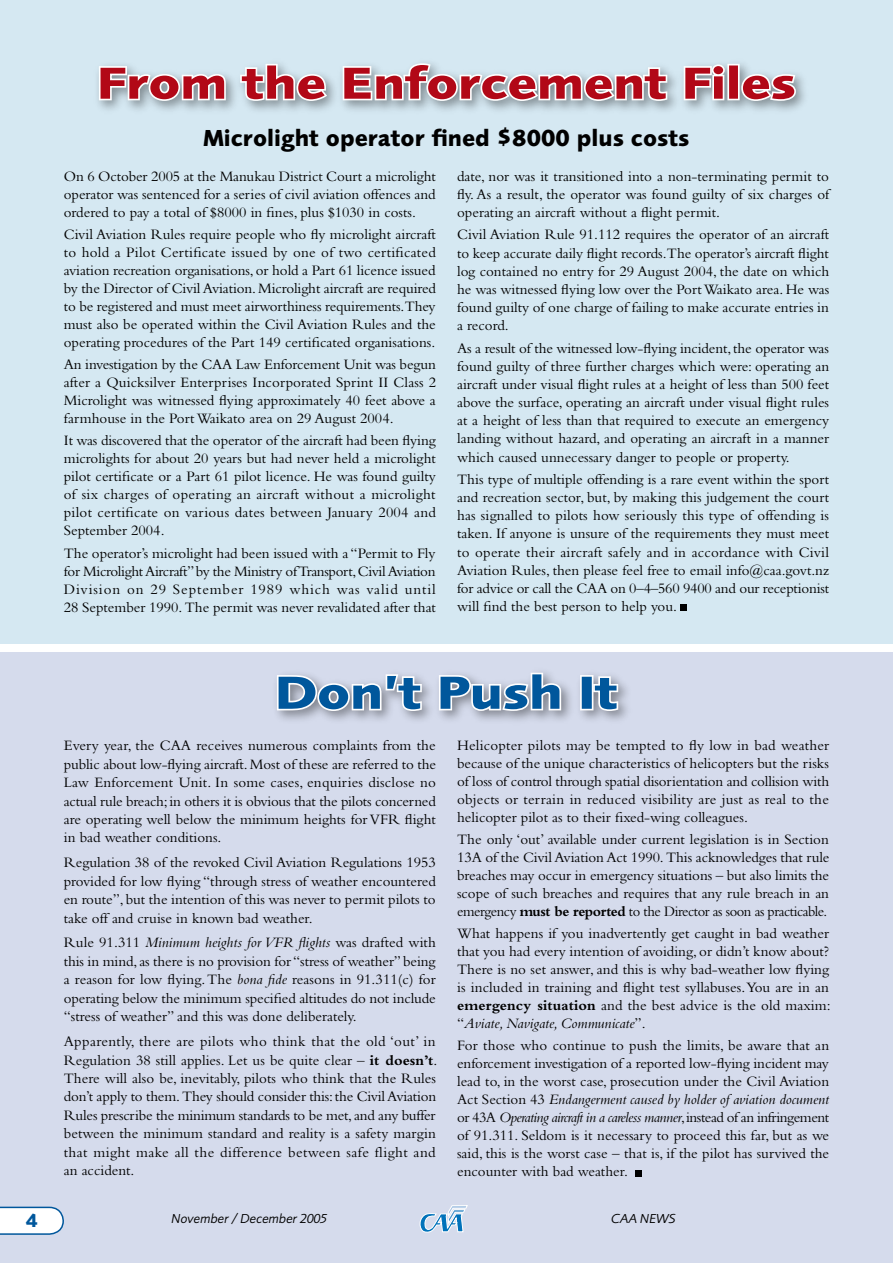
<style>
.page{position:relative;width:893px;height:1263px;background:#fff}
.page>*{position:absolute;margin:0;border:0;box-sizing:border-box;transform-origin:0 0}
.t1{font:700 48px "Foundry Sans";letter-spacing:-.01em;color:#00579c;scale:1.18 1}
.t2{font:700 46.35px "Foundry Sans";letter-spacing:-.01em;color:#b20817;scale:1.18 1}
.t3{font:700 24px "Foundry Sans";color:#000}
.t4{font:15px/18px "Bembo";color:#000;text-align:justify}
.t5{font:italic 13.5px "Foundry Sans";color:#000}
.s1{font-style:italic}
.s2{font-weight:700}
</style>
<div class="page">
<div style="left:0;top:652px;width:893px;height:611px;background:#d5dbec"></div>
<div style="left:0;top:0;width:893px;height:643px;background:#d5e8f2"></div>
<div style="left:91px;top:56px;width:720px;height:60px;background:#000;opacity:.4"></div>
<svg style="left:97px;top:64px;width:130px;height:39px"></svg>
<svg style="left:238px;top:62px;width:91px;height:41px"></svg>
<svg style="left:341px;top:61px;width:329px;height:55px"></svg>
<svg style="left:682px;top:63px;width:44px;height:39px"></svg>
<div style="left:727px;top:64px;width:13px;height:36px;border:3px solid #fff"></div>
<svg style="left:740px;top:72px;width:58px;height:31px;background:#cdd5d9"></svg>
<svg style="left:419px;top:1205px;width:49px;height:28px"></svg>
<div style="left:270px;top:665px;width:364px;height:61px;background:#000;opacity:.4"></div>
<svg style="left:275px;top:672px;width:149px;height:54px"></svg>
<svg style="left:437px;top:671px;width:126px;height:42px"></svg>
<div style="left:580px;top:675px;width:13px;height:35px;border:3px solid #fff"></div>
<svg style="left:591px;top:675px;width:30px;height:38px"></svg>
<div style="left:680px;top:604px;width:7px;height:7px;background:#000"></div>
<div style="left:635px;top:1170px;width:7px;height:6px;background:#000"></div>
<svg style="left:0;top:1206px;width:64px;height:29px;background:#dee8f2"></svg>
<h2 class="t2" style="left:97px;top:56px;width:594px">From the Enforcement Files</h2>
<h3 class="t3" style="left:203px;top:123px;width:488px">Microlight operator fined $8000 plus costs</h3>
<p class="t4" style="left:457px;top:167px;width:374px">date, nor was it transitioned into a non-terminating permit to fly. As a result, the operator was found guilty of six charges of operating an aircraft without a flight permit.</p>
<p class="t4" style="left:457px;top:225px;width:374px">Civil Aviation Rule 91.112 requires the operator of an aircraft to keep accurate daily flight records.The operator’s aircraft flight log contained no entry for 29 August 2004, the date on which he was witnessed flying low over the Port Waikato area. He was found guilty of one charge of failing to make accurate entries in a record.</p>
<p class="t4" style="left:457px;top:339px;width:374px">As a result of the witnessed low-flying incident, the operator was found guilty of three further charges which were: operating an aircraft under visual flight rules at a height of less than 500 feet above the surface, operating an aircraft under visual flight rules at a height of less than that required to execute an emergency landing without hazard, and operating an aircraft in a manner which caused unnecessary danger to people or property.</p>
<p class="t4" style="left:457px;top:470px;width:374px">This type of multiple offending is a rare event within the sport and recreation sector, but, by making this judgement the court has signalled to pilots how seriously this type of offending is taken. If anyone is unsure of the requirements they must meet to operate their aircraft safely and in accordance with Civil Aviation Rules, then please feel free to email info@caa.govt.nz for advice or call the CAA on 0–4–560 9400 and our receptionist will find the best person to help you.</p>
<p class="t4" style="left:64px;top:167px;width:374px">On 6 October 2005 at the Manukau District Court a microlight operator was sentenced for a series of civil aviation offences and ordered to pay a total of $8000 in fines, plus $1030 in costs.</p>
<p class="t4" style="left:64px;top:225px;width:374px">Civil Aviation Rules require people who fly microlight aircraft to hold a Pilot Certificate issued by one of two certificated aviation recreation organisations, or hold a Part 61 licence issued by the Director of Civil Aviation. Microlight aircraft are required to be registered and must meet airworthiness requirements.They must also be operated within the Civil Aviation Rules and the operating procedures of the Part 149 certificated organisations.</p>
<p class="t4" style="left:64px;top:355px;width:374px">An investigation by the CAA Law Enforcement Unit was begun after a Quicksilver Enterprises Incorporated Sprint II Class 2<br>Microlight was witnessed flying approximately 40 feet above a farmhouse in the Port Waikato area on 29 August 2004.</p>
<p class="t4" style="left:64px;top:431px;width:374px">It was discovered that the operator of the aircraft had been flying microlights for about 20 years but had never held a microlight pilot certificate or a Part 61 pilot licence. He was found guilty of six charges of operating an aircraft without a microlight pilot certificate on various dates between January 2004 and September 2004.</p>
<p class="t4" style="left:64px;top:544px;width:374px">The operator’s microlight had been issued with a “Permit to Fly for Microlight Aircraft” by the Ministry of Transport, Civil Aviation Division on 29 September 1989 which was valid until 28 September 1990. The permit was never revalidated after that</p>
<h1 class="t1" style="left:275px;top:664px;width:292px">Don’t Push It</h1>
<p class="t4" style="left:64px;top:736px;width:374px;line-height:18.5px">Every year, the CAA receives numerous complaints from the public about low-flying aircraft. Most of these are referred to the Law Enforcement Unit. In some cases, enquiries disclose no actual rule breach; in others it is obvious that the pilots concerned are operating well below the minimum heights for VFR flight in bad weather conditions.</p>
<p class="t4" style="left:64px;top:853px;width:374px;line-height:18.5px">Regulation 38 of the revoked Civil Aviation Regulations 1953 provided for low flying “through stress of weather encountered en route”, but the intention of this was never to permit pilots to take off and cruise in known bad weather.</p>
<p class="t4" style="left:64px;top:933px;width:374px;line-height:18.5px">Rule 91.311 <span class="s1">Minimum heights for VFR flights</span> was drafted with this in mind, as there is no provision for “stress of weather” being a reason for low flying. The <span class="s1">bona fide</span> reasons in 91.311(c) for operating below the minimum specified altitudes do not include “stress of weather” and this was done deliberately.</p>
<p class="t4" style="left:64px;top:1032px;width:375px;line-height:18.5px">Apparently, there are pilots who think that the old ‘out’ in Regulation 38 still applies. Let us be quite clear – <span class="s2">it doesn’t</span>.<br>There will also be, inevitably, pilots who think that the Rules don’t apply to them. They should consider this: the Civil Aviation Rules prescribe the minimum standards to be met, and any buffer between the minimum standard and reality is a safety margin that might make all the difference between safe flight and an accident.</p>
<p class="t4" style="left:457px;top:735px;width:374px">Helicopter pilots may be tempted to fly low in bad weather because of the unique characteristics of helicopters but the risks of loss of control through spatial disorientation and collision with objects or terrain in reduced visibility are just as real to the helicopter pilot as to their fixed-wing colleagues.</p>
<p class="t4" style="left:457px;top:830px;width:374px">The only ‘out’ available under current legislation is in Section 13A of the Civil Aviation Act 1990. This acknowledges that rule breaches may occur in emergency situations – but also limits the scope of such breaches and requires that any rule breach in an emergency <span class="s2">must be reported</span> to the Director as soon as practicable.</p>
<p class="t4" style="left:457px;top:924px;width:375px">What happens if you inadvertently get caught in bad weather that you had every intention of avoiding, or didn’t know about?<br>There is no set answer, and this is why bad-weather low flying is included in training and flight test syllabuses. You are in an <span class="s2">emergency situation</span> and the best advice is the old maxim: “<span class="s1">Aviate, Navigate, Communicate</span>”.</p>
<p class="t4" style="left:457px;top:1036px;width:374px">For those who continue to push the limits, be aware that an enforcement investigation of a reported low-flying incident may lead to, in the worst case, prosecution under the Civil Aviation Act Section 43 <span class="s1">Endangerment caused by holder of aviation document </span>or 43A <span class="s1">Operating aircraft in a careless manner</span>, instead of an infringement of 91.311. Seldom is it necessary to proceed this far, but as we said, this is the worst case – that is, if the pilot has survived the encounter with bad weather.</p>
<p class="t5" style="left:172px;top:1211px;width:157px">November / December 2005</p>
<p class="t5" style="left:611px;top:1211px;width:66px">CAA NEWS</p>
</div>
